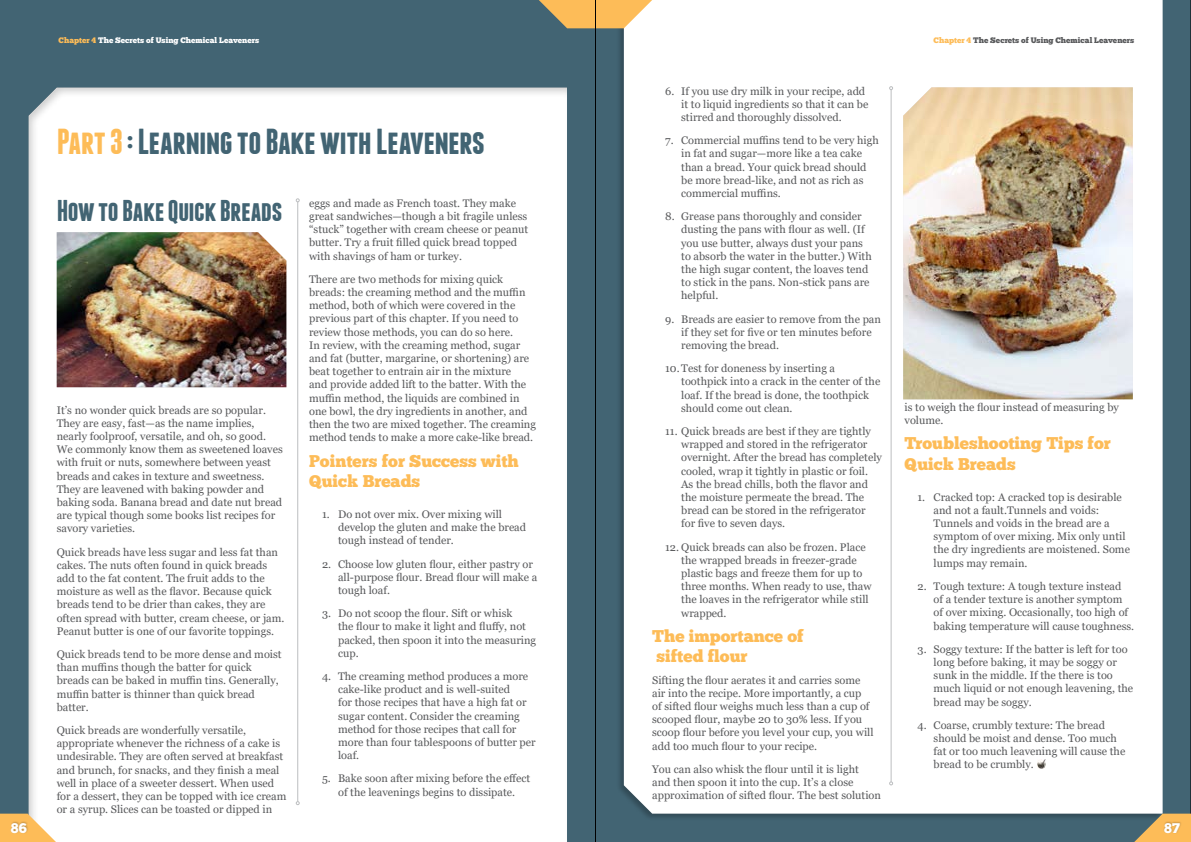
<style>
.page{position:relative;width:1191px;height:842px;background:#426473}
.page>*{position:absolute;margin:0;border:0;box-sizing:border-box;transform-origin:0 0}
.t1{font:700 36px "Franchise";letter-spacing:-.015em;color:#426473}
.t2{font:700 30px "Franchise";letter-spacing:-.015em;color:#426473}
.t3{font:17px/20.4px "Chunk Five";color:#fdbc58}
.t4{font:14px "Chunk Five";color:#fff}
.t5{font:11px/13.2px "Georgia";color:#58595b}
.t6{font:8px "Chunk Five";color:#fff}
.t7{font:8px "Chunk Five";color:#58595b}
.s1{color:#fdbc58}
</style>
<div class="page">
<hr style="left:1190px;top:0;width:1px;height:842px;background:#000">
<div style="left:19px;top:80px;width:557px;height:762px;background:#000;opacity:.2"></div>
<hr style="left:297px;top:202px;width:1px;height:600px;background:#bcbec0">
<svg style="left:296px;top:198px;width:4px;height:4px"></svg>
<svg style="left:296px;top:801px;width:4px;height:4px"></svg>
<div style="left:616px;top:0;width:547px;height:821px;background:#000;opacity:.25"></div>
<div style="left:624px;top:0;width:538px;height:814px;background:#fff"></div>
<img style="left:903px;top:87px;width:229px;height:312px">
<svg style="left:1134px;top:814px;width:57px;height:28px"></svg>
<div style="left:1163px;top:822px;width:18px;height:12px;background:#000;opacity:.25"></div>
<svg style="left:539px;top:0;width:113px;height:28px;background:#e6b96f"></svg>
<hr style="left:890px;top:90px;width:1px;height:692px;background:#bcbec0">
<svg style="left:889px;top:86px;width:4px;height:4px"></svg>
<svg style="left:889px;top:781px;width:4px;height:4px"></svg>
<svg style="left:1037px;top:760px;width:8px;height:8px"></svg>
<img style="left:57px;top:232px;width:229px;height:155px">
<svg style="left:0;top:814px;width:56px;height:28px"></svg>
<div style="left:10px;top:822px;width:18px;height:12px;background:#000;opacity:.25"></div>
<hr style="left:595px;top:0;width:1px;height:842px;background:#000">
<p class="t6" style="left:59px;top:36px;width:202px"><span class="s1">Chapter 4</span> The Secrets of Using Chemical Leaveners</p>
<p class="t4" style="left:11px;top:822px;width:17px">86</p>
<h1 class="t1" style="left:57px;top:125px;width:429px"><span class="s1">Part 3</span> : Learning to Bake with Leaveners</h1>
<h2 class="t2" style="left:57px;top:196px;width:227px">How to Bake Quick Breads</h2>
<p class="t5" style="left:57px;top:403px;width:228px">It’s no wonder quick breads are so popular.<br>They are easy, fast—as the name implies, nearly foolproof, versatile, and oh, so good.<br>We commonly know them as sweetened loaves with fruit or nuts, somewhere between yeast breads and cakes in texture and sweetness.<br>They are leavened with baking powder and baking soda. Banana bread and date nut bread are typical though some books list recipes for savory varieties.</p>
<p class="t5" style="left:57px;top:545px;width:229px">Quick breads have less sugar and less fat than cakes. The nuts often found in quick breads add to the fat content. The fruit adds to the moisture as well as the flavor. Because quick breads tend to be drier than cakes, they are often spread with butter, cream cheese, or jam.<br>Peanut butter is one of our favorite toppings.</p>
<p class="t5" style="left:57px;top:648px;width:226px">Quick breads tend to be more dense and moist than muffins though the batter for quick breads can be baked in muffin tins. Generally, muffin batter is thinner than quick bread batter.</p>
<p class="t5" style="left:57px;top:724px;width:231px">Quick breads are wonderfully versatile, appropriate whenever the richness of a cake is undesirable. They are often served at breakfast and brunch, for snacks, and they finish a meal well in place of a sweeter dessert. When used for a dessert, they can be topped with ice cream or a syrup. Slices can be toasted or dipped in</p>
<p class="t5" style="left:309px;top:197px;width:221px">eggs and made as French toast. They make great sandwiches—though a bit fragile unless “stuck” together with cream cheese or peanut butter. Try a fruit filled quick bread topped with shavings of ham or turkey.</p>
<p class="t5" style="left:309px;top:273px;width:228px">There are two methods for mixing quick breads: the creaming method and the muffin method, both of which were covered in the previous part of this chapter. If you need to review those methods, you can do so here.<br>In review, with the creaming method, sugar and fat (butter, margarine, or shortening) are beat together to entrain air in the mixture<br>and provide added lift to the batter. With the muffin method, the liquids are combined in one bowl, the dry ingredients in another, and then the two are mixed together. The creaming method tends to make a more cake-like bread.</p>
<h3 class="t3" style="left:309px;top:451px;width:211px">Pointers for Success with<br>Quick Breads</h3>
<p class="t5" style="left:338px;top:508px;width:190px;text-indent:-16px">1. Do not over mix. Over mixing will develop the gluten and make the bread tough instead of tender.</p>
<p class="t5" style="left:338px;top:557px;width:201px;text-indent:-16px">2. Choose low gluten flour, either pastry or all-purpose flour. Bread flour will make a tough loaf.</p>
<p class="t5" style="left:338px;top:607px;width:200px;text-indent:-16px">3. Do not scoop the flour. Sift or whisk<br>the flour to make it light and fluffy, not packed, then spoon it into the measuring cup.</p>
<p class="t5" style="left:338px;top:670px;width:199px;text-indent:-16px">4. The creaming method produces a more cake-like product and is well-suited<br>for those recipes that have a high fat or sugar content. Consider the creaming method for those recipes that call for more than four tablespoons of butter per loaf.</p>
<p class="t5" style="left:322px;top:772px;width:210px;text-align:center">5. Bake soon after mixing before the effect of the leavenings begins to dissipate.</p>
<p class="t5" style="left:681px;top:84px;width:189px;text-indent:-16px">6. If you use dry milk in your recipe, add it to liquid ingredients so that it can be stirred and thoroughly dissolved.</p>
<p class="t5" style="left:681px;top:134px;width:199px;text-indent:-16px">7. Commercial muffins tend to be very high in fat and sugar—more like a tea cake than a bread. Your quick bread should be more bread-like, and not as rich as commercial muffins.</p>
<p class="t5" style="left:681px;top:210px;width:192px;text-indent:-16px">8. Grease pans thoroughly and consider dusting the pans with flour as well. (If you use butter, always dust your pans to absorb the water in the butter.) With the high sugar content, the loaves tend to stick in the pans. Non-stick pans are helpful.</p>
<p class="t5" style="left:681px;top:312px;width:201px;text-indent:-16px">9. Breads are easier to remove from the pan if they set for five or ten minutes before removing the bread.</p>
<p class="t5" style="left:681px;top:362px;width:201px;text-indent:-16px">10.Test for doneness by inserting a toothpick into a crack in the center of the loaf. If the bread is done, the toothpick should come out clean.</p>
<p class="t5" style="left:681px;top:425px;width:202px;text-indent:-16px">11. Quick breads are best if they are tightly wrapped and stored in the refrigerator overnight. After the bread has completely cooled, wrap it tightly in plastic or foil.<br>As the bread chills, both the flavor and the moisture permeate the bread. The bread can be stored in the refrigerator for five to seven days.</p>
<p class="t5" style="left:681px;top:540px;width:192px;text-indent:-16px">12. Quick breads can also be frozen. Place the wrapped breads in freezer-grade plastic bags and freeze them for up to three months. When ready to use, thaw the loaves in the refrigerator while still wrapped.</p>
<h3 class="t3" style="left:652px;top:627px;width:153px">The importance of sifted flour</h3>
<p class="t5" style="left:652px;top:673px;width:223px">Sifting the flour aerates it and carries some air into the recipe. More importantly, a cup of sifted flour weighs much less than a cup of scooped flour, maybe 20 to 30% less. If you scoop flour before you level your cup, you will add too much flour to your recipe.</p>
<p class="t5" style="left:652px;top:762px;width:230px">You can also whisk the flour until it is light<br>and then spoon it into the cup. It’s a close approximation of sifted flour. The best solution</p>
<p class="t7" style="left:933px;top:36px;width:202px"><span class="s1">Chapter 4</span> The Secrets of Using Chemical Leaveners</p>
<p class="t5" style="left:904px;top:400px;width:216px">is to weigh the flour instead of measuring by volume.</p>
<h3 class="t3" style="left:904px;top:434px;width:208px">Troubleshooting Tips for<br>Quick Breads</h3>
<p class="t5" style="left:933px;top:490px;width:198px;text-indent:-16px">1. Cracked top: A cracked top is desirable and not a fault.Tunnels and voids:<br>Tunnels and voids in the bread are a symptom of over mixing. Mix only until the dry ingredients are moistened. Some lumps may remain.</p>
<p class="t5" style="left:933px;top:580px;width:202px;text-indent:-16px">2. Tough texture: A tough texture instead<br>of a tender texture is another symptom of over mixing. Occasionally, too high of baking temperature will cause toughness.</p>
<p class="t5" style="left:933px;top:642px;width:201px;text-indent:-16px">3. Soggy texture: If the batter is left for too long before baking, it may be soggy or sunk in the middle. If the there is too much liquid or not enough leavening, the bread may be soggy.</p>
<p class="t5" style="left:933px;top:718px;width:193px;text-indent:-16px">4. Coarse, crumbly texture: The bread should be moist and dense. Too much fat or too much leavening will cause the bread to be crumbly.</p>
<p class="t4" style="left:1164px;top:822px;width:17px">87</p>
</div>
